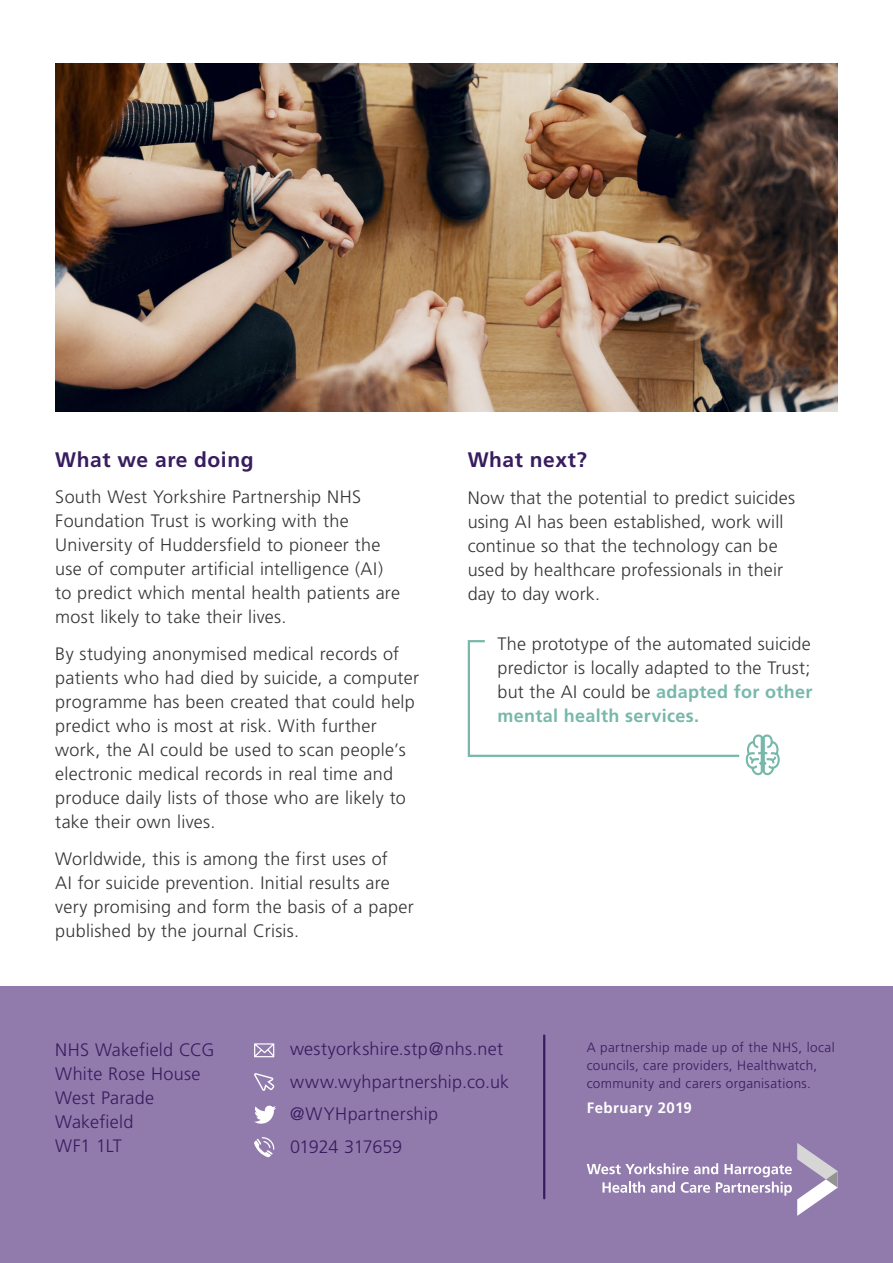
<style>
.page{position:relative;width:893px;height:1263px;background:#fff}
.page>*{position:absolute;margin:0;border:0;box-sizing:border-box;transform-origin:0 0}
.t1{font:700 21px "Frutiger";letter-spacing:.025em;color:#381c5e}
.t2{font:300 18px/24px "Frutiger";letter-spacing:.015em;color:#363535}
.t3{font:300 18px/24px "Frutiger";letter-spacing:.015em;color:#381c5e}
.t4{font:700 15px "Frutiger";letter-spacing:.03em;color:#fff}
.t5{font:300 13.5px/18px "Frutiger";letter-spacing:.025em;color:#381c5e}
.s1{font-weight:700;color:#77b8aa}
</style>
<div class="page">
<div style="left:0;top:986px;width:893px;height:277px;background:#917aac"></div>
<svg style="left:254px;top:1073px;width:21px;height:18px"></svg>
<svg style="left:254px;top:1105px;width:22px;height:19px"></svg>
<svg style="left:254px;top:1043px;width:20px;height:14px"></svg>
<svg style="left:254px;top:1137px;width:20px;height:20px"></svg>
<svg style="left:587px;top:1143px;width:251px;height:73px"></svg>
<hr style="left:543px;top:1035px;width:2px;height:163px;background:#381c5e">
<img style="left:55px;top:63px;width:783px;height:348px">
<svg style="left:467px;top:640px;width:313px;height:136px"></svg>
<p class="t1" style="left:55px;top:447px;width:200px">What we are doing</p>
<p class="t2" style="left:55px;top:485px;width:346px">South West Yorkshire Partnership NHS Foundation Trust is working with the University of Huddersfield to pioneer the use of computer artificial intelligence (AI) to predict which mental health patients are most likely to take their lives.</p>
<p class="t2" style="left:55px;top:642px;width:365px">By studying anonymised medical records of patients who had died by suicide, a computer programme has been created that could help predict who is most at risk. With further work, the AI could be used to scan people’s electronic medical records in real time and produce daily lists of those who are likely to take their own lives.</p>
<p class="t2" style="left:55px;top:847px;width:360px">Worldwide, this is among the first uses of<br>AI for suicide prevention. Initial results are very promising and form the basis of a paper published by the journal Crisis.</p>
<p class="t1" style="left:468px;top:447px;width:121px">What next?</p>
<p class="t2" style="left:468px;top:486px;width:329px">Now that the potential to predict suicides using AI has been established, work will continue so that the technology can be used by healthcare professionals in their day to day work.</p>
<p class="t2" style="left:497px;top:632px;width:316px;text-align:justify">The prototype of the automated suicide predictor is locally adapted to the Trust; but the AI could be <span class="s1">adapted for other mental health services.</span></p>
<p class="t3" style="left:55px;top:1038px;width:161px">NHS Wakefield CCG<br>White Rose House<br>West Parade<br>Wakefield<br>WF1 1LT</p>
<p class="t3" style="left:290px;top:1033px;width:221px;line-height:32.4px">westyorkshire.stp@nhs.net www.wyhpartnership.co.uk @WYHpartnership<br>01924 317659</p>
<p class="t5" style="left:587px;top:1039px;width:249px">A partnership made up of the NHS, local councils, care providers, Healthwatch, community and carers organisations.</p>
<p class="t4" style="left:587px;top:1099px;width:107px">February 2019</p>
</div>
